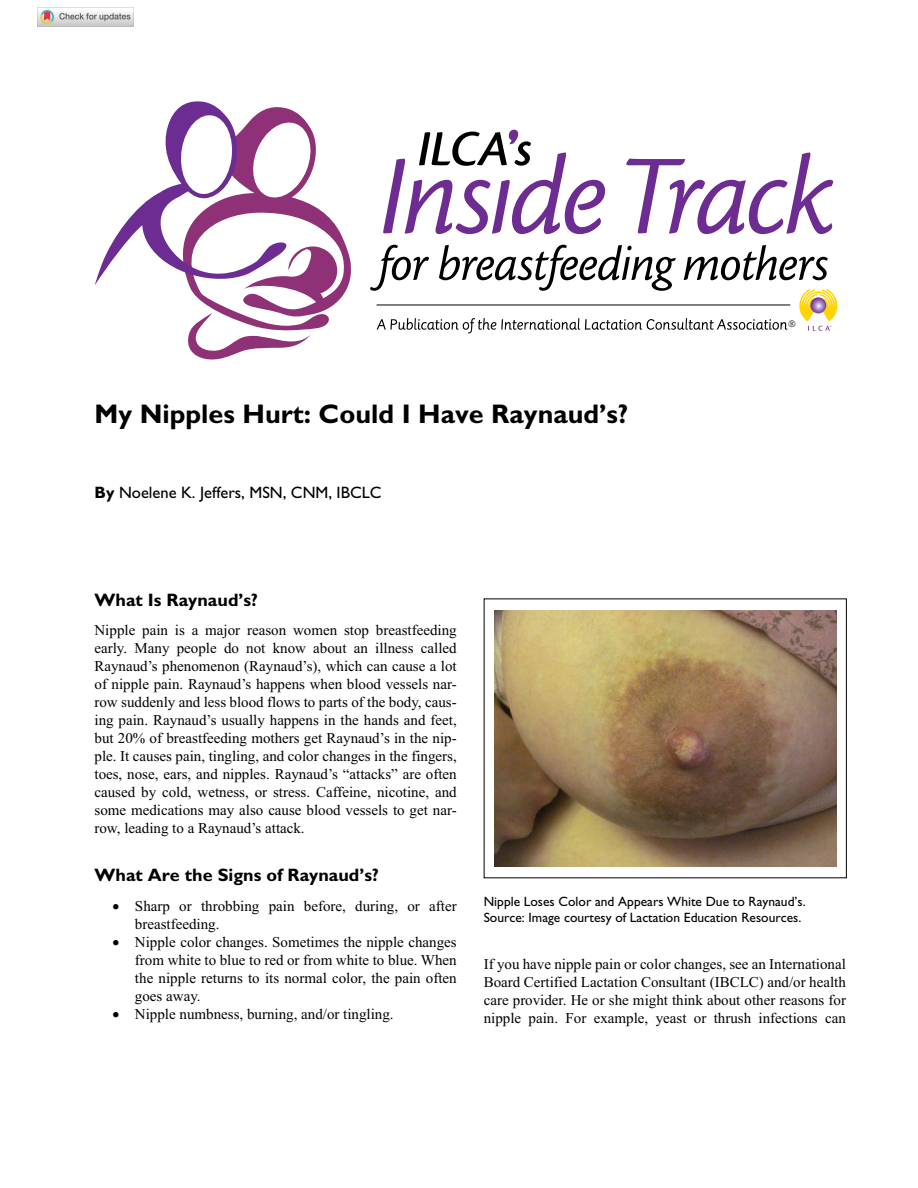
<style>
.page{position:relative;width:918px;height:1188px;background:#fff}
.page>*{position:absolute;margin:0;border:0;box-sizing:border-box;transform-origin:0 0}
.t1{font:700 27px "Gill Sans Std";color:#000}
.t2{font:700 18px "Gill Sans Std";color:#000}
.t3{font:16.5px "Gill Sans Std";color:#000}
.t4{font:15px/18px "Times New Roman";color:#000;text-align:justify}
.t5{font:13.5px/15.8px "Gill Sans Std";color:#000}
.s1{font-weight:700}
</style>
<div class="page">
<svg style="left:188px;top:112px;width:163px;height:248px"></svg>
<svg style="left:95px;top:101px;width:200px;height:186px"></svg>
<svg style="left:383px;top:130px;width:450px;height:104px"></svg>
<img style="left:494px;top:610px;width:342px;height:257px">
<img style="left:38px;top:8px;width:96px;height:19px">
<svg style="left:370px;top:245px;width:467px;height:88px"></svg>
<h1 class="t1" style="left:94px;top:398px;width:535px">My Nipples Hurt: Could I Have Raynaud’s?</h1>
<p class="t3" style="left:94px;top:483px;width:289px"><span class="s1">By</span> Noelene K. Jeffers, MSN, CNM, IBCLC</p>
<p class="t2" style="left:94px;top:590px;width:165px">What Is Raynaud’s?</p>
<p class="t4" style="left:94px;top:621px;width:364px">Nipple pain is a major reason women stop breastfeeding early. Many people do not know about an illness called Raynaud’s phenomenon (Raynaud’s), which can cause a lot of nipple pain. Raynaud’s happens when blood vessels nar&shy;row suddenly and less blood flows to parts of the body, caus&shy;ing pain. Raynaud’s usually happens in the hands and feet, but 20% of breastfeeding mothers get Raynaud’s in the nip&shy;ple. It causes pain, tingling, and color changes in the fingers, toes, nose, ears, and nipples. Raynaud’s “attacks” are often caused by cold, wetness, or stress. Caffeine, nicotine, and some medications may also cause blood vessels to get nar&shy;row, leading to a Raynaud’s attack.</p>
<p class="t2" style="left:94px;top:864px;width:286px">What Are the Signs of Raynaud’s?</p>
<p class="t4" style="left:135px;top:897px;width:323px;text-indent:-22px">• Sharp or throbbing pain before, during, or after breastfeeding.</p>
<p class="t4" style="left:135px;top:933px;width:323px;text-indent:-22px">• Nipple color changes. Sometimes the nipple changes from white to blue to red or from white to blue. When the nipple returns to its normal color, the pain often goes away.</p>
<p class="t4" style="left:112px;top:1005px;width:283px">• Nipple numbness, burning, and/or tingling.</p>
<p class="t5" style="left:484px;top:894px;width:323px">Nipple Loses Color and Appears White Due to Raynaud’s.<br>Source: Image courtesy of Lactation Education Resources.</p>
<p class="t4" style="left:484px;top:955px;width:364px">If you have nipple pain or color changes, see an International Board Certified Lactation Consultant (IBCLC) and/or health care provider. He or she might think about other reasons for nipple pain. For example, yeast or thrush infections can</p>
</div>
